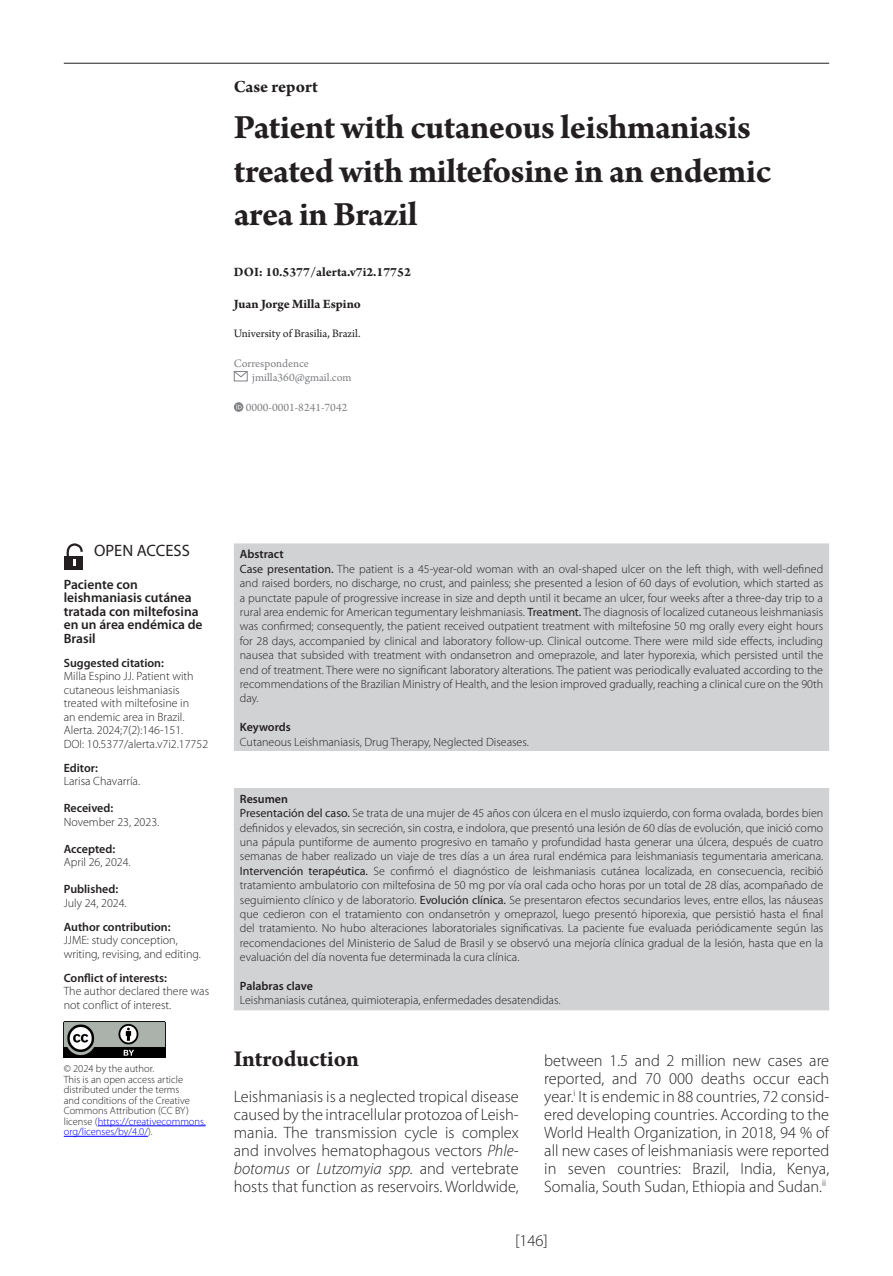
<style>
.page{position:relative;width:893px;height:1276px;background:#fff}
.page>*{position:absolute;margin:0;border:0;box-sizing:border-box;transform-origin:0 0}
.Titulo_de_Articulo{font:700 36px/43.2px "Arno Pro";letter-spacing:-.01em;color:#231f20}
.TITULO{font:700 24px "Arno Pro";color:#231f20}
.Nombre_de_Seccion{font:700 18px "Arno Pro";letter-spacing:-.005em;color:#231f20}
.Primer_parrafo{font:300 16.5px/18px "Myriad Pro";color:#231f20;text-align:justify}
.ACCESO_ABIERTO{font:16.5px "Myriad Pro";color:#231f20}
.Titulo_ingles{font:600 13.5px/13.5px "Myriad Pro";color:#231f20}
.DOI{font:700 13.5px "Arno Pro";color:#231f20}
.Autor_Autores{font:700 13.5px "Arno Pro";color:#231f20}
.Cuerpo{font:300 12px/14.4px "Myriad Pro";color:#231f20;text-align:justify}
.Cuerpo_Ingles{font:300 12px/14.4px "Myriad Pro";color:#231f20;text-align:justify}
.Cuerpo_texto{font:300 12px/13.5px "Myriad Pro";color:#231f20}
.Titulos{font:600 12px "Myriad Pro";color:#231f20}
.Correspondencia{font:12px/14.4px "Arno Pro";color:#808285}
.Titulos-2{font:300 12px/13.5px "Myriad Pro";color:#231f20}
.Cuerpo_texto-2{font:600 12px "Myriad Pro";color:#231f20}
.Subtitulo{font:600 12px "Myriad Pro";color:#231f20}
.Afiliacion{font:12px "Arno Pro";color:#231f20}
.Copyright{font:300 10.5px/10.5px "Myriad Pro";color:#231f20}
.s1{color:#00f}
.s2{font-weight:400}
.s3{font-style:italic}
</style>
<div class="page">
<hr style="left:64px;top:63px;width:765px;height:1px;background:#231f20">
<hr style="left:98px;top:1125px;width:108px;height:1px;background:#00f">
<hr style="left:64px;top:1136px;width:84px;height:1px;background:#00f">
<img style="left:64px;top:1021px;width:102px;height:36px">
<div style="left:64px;top:556px;width:19px;height:13px;background:#231f20"></div>
<svg style="left:66px;top:544px;width:17px;height:21px"></svg>
<div style="left:234px;top:371px;width:14px;height:10px;border:1px solid #808285"></div>
<svg style="left:233px;top:371px;width:15px;height:7px"></svg>
<svg style="left:234px;top:402px;width:9px;height:10px"></svg>
<div style="left:234px;top:543px;width:595px;height:467px;background:#d1d2d4"></div>
<div style="left:234px;top:751px;width:595px;height:36px;background:#fff"></div>
<p class="Nombre_de_Seccion" style="left:234px;top:77px;width:86px">Case report</p>
<p class="Titulo_de_Articulo" style="left:234px;top:108px;width:539px">Patient with cutaneous leishmaniasis treated with miltefosine in an endemic area in Brazil</p>
<p class="DOI" style="left:234px;top:264px;width:179px">DOI: 10.5377/alerta.v7i2.17752</p>
<p class="Autor_Autores" style="left:234px;top:296px;width:129px">Juan Jorge Milla Espino</p>
<p class="Afiliacion" style="left:234px;top:327px;width:128px">University of Brasilia, Brazil.</p>
<p class="Correspondencia" style="left:252px;top:357px;width:101px;text-indent:-18px">Correspondence jmilla360@gmail.com</p>
<p class="Correspondencia" style="left:246px;top:401px;width:103px">0000-0001-8241-7042</p>
<p class="ACCESO_ABIERTO" style="left:94px;top:540px;width:97px">OPEN ACCESS</p>
<p class="Titulo_ingles" style="left:64px;top:577px;width:140px">Paciente con leishmaniasis cutánea tratada con miltefosina en un área endémica de<br>Brasil</p>
<p class="Titulos" style="left:64px;top:655px;width:102px">Suggested citation:</p>
<p class="Cuerpo_texto" style="left:64px;top:669px;width:146px">Milla Espino JJ. Patient with cutaneous leishmaniasis treated with miltefosine in<br>an endemic area in Brazil.<br>Alerta. 2024;7(2):146-151.<br>DOI: 10.5377/alerta.v7i2.17752</p>
<p class="Titulos" style="left:64px;top:760px;width:36px">Editor:</p>
<p class="Cuerpo_texto" style="left:64px;top:774px;width:78px">Larisa Chavarría.</p>
<p class="Titulos" style="left:64px;top:800px;width:51px">Received:</p>
<p class="Cuerpo_texto" style="left:64px;top:815px;width:97px">November 23, 2023.</p>
<p class="Titulos" style="left:64px;top:841px;width:53px">Accepted:</p>
<p class="Cuerpo_texto" style="left:64px;top:855px;width:68px">April 26, 2024.</p>
<p class="Titulos" style="left:64px;top:881px;width:56px">Published:</p>
<p class="Cuerpo_texto" style="left:64px;top:896px;width:64px">July 24, 2024.</p>
<p class="Cuerpo_texto-2" style="left:64px;top:919px;width:108px">Author contribution:</p>
<p class="Cuerpo_texto" style="left:64px;top:933px;width:139px">JJME: study conception, writing, revising, and editing.</p>
<p class="Cuerpo_texto-2" style="left:64px;top:970px;width:105px">Conflict of interests:</p>
<p class="Titulos-2" style="left:64px;top:984px;width:147px">The author declared there was not conflict of interest.</p>
<p class="Copyright" style="left:64px;top:1063px;width:143px">© 2024 by the author.<br>This is an open access article distributed under the terms<br>and conditions of the Creative<br>Commons Attribution (CC BY) license (<span class="s1">https://creativecommons. org/licenses/by/4.0/</span>).</p>
<p class="Subtitulo" style="left:240px;top:547px;width:45px">Abstract</p>
<p class="Cuerpo_Ingles" style="left:240px;top:561px;width:585px"><span class="s2">Case presentation.</span> The patient is a 45-year-old woman with an oval-shaped ulcer on the left thigh, with well-defined and raised borders, no discharge, no crust, and painless; she presented a lesion of 60 days of evolution, which started as a punctate papule of progressive increase in size and depth until it became an ulcer, four weeks after a three-day trip to a rural area endemic for American tegumentary leishmaniasis. <span class="s2">Treatment.</span> The diagnosis of localized cutaneous leishmaniasis was confirmed; consequently, the patient received outpatient treatment with miltefosine 50 mg orally every eight hours for 28 days, accompanied by clinical and laboratory follow-up. Clinical outcome. There were mild side effects, including nausea that subsided with treatment with ondansetron and omeprazole, and later hyporexia, which persisted until the end of treatment. There were no significant laboratory alterations. The patient was periodically evaluated according to the recommendations of the Brazilian Ministry of Health, and the lesion improved gradually, reaching a clinical cure on the 90th day.</p>
<p class="Subtitulo" style="left:240px;top:719px;width:52px">Keywords</p>
<p class="Cuerpo_Ingles" style="left:240px;top:734px;width:290px">Cutaneous Leishmaniasis, Drug Therapy, Neglected Diseases.</p>
<p class="Subtitulo" style="left:240px;top:791px;width:50px">Resumen</p>
<p class="Cuerpo" style="left:240px;top:806px;width:585px"><span class="s2">Presentación del caso.</span> Se trata de una mujer de 45 años con úlcera en el muslo izquierdo, con forma ovalada, bordes bien definidos y elevados, sin secreción, sin costra, e indolora, que presentó una lesión de 60 días de evolución, que inició como una pápula puntiforme de aumento progresivo en tamaño y profundidad hasta generar una úlcera, después de cuatro semanas de haber realizado un viaje de tres días a un área rural endémica para leishmaniasis tegumentaria americana.<br><span class="s2">Intervención terapéutica.</span> Se confirmó el diagnóstico de leishmaniasis cutánea localizada, en consecuencia, recibió tratamiento ambulatorio con miltefosina de 50 mg por vía oral cada ocho horas por un total de 28 días, acompañado de seguimiento clínico y de laboratorio. <span class="s2">Evolución clínica.</span> Se presentaron efectos secundarios leves, entre ellos, las náuseas que cedieron con el tratamiento con ondansetrón y omeprazol, luego presentó hiporexia, que persistió hasta el final del tratamiento. No hubo alteraciones laboratoriales significativas. La paciente fue evaluada periódicamente según las recomendaciones del Ministerio de Salud de Brasil y se observó una mejoría clínica gradual de la lesión, hasta que en la evaluación del día noventa fue determinada la cura clínica.</p>
<p class="Subtitulo" style="left:240px;top:978px;width:75px">Palabras clave</p>
<p class="Cuerpo" style="left:240px;top:993px;width:322px">Leishmaniasis cutánea, quimioterapia, enfermedades desatendidas.</p>
<p class="TITULO" style="left:234px;top:1044px;width:127px">Introduction</p>
<p class="Primer_parrafo" style="left:234px;top:1087px;width:286px">Leishmaniasis is a neglected tropical disease caused by the intracellular protozoa of Leish&shy;mania. The transmission cycle is complex and involves hematophagous vectors <span class="s3">Phle&shy;botomus</span> or <span class="s3">Lutzomyia spp.</span> and vertebrate hosts that function as reservoirs. Worldwide,</p>
<p class="Primer_parrafo" style="left:544px;top:1051px;width:286px">between 1.5 and 2 million new cases are reported, and 70 000 deaths occur each year.<sup>i</sup> It is endemic in 88 countries, 72 consid&shy;ered developing countries. According to the World Health Organization, in 2018, 94 % of all new cases of leishmaniasis were reported in seven countries: Brazil, India, Kenya, Somalia, South Sudan, Ethiopia and Sudan.<sup>ii</sup></p>
<h3 class="Primer_parrafo" style="left:515px;top:1231px;width:34px">[146]</h3>
</div>
